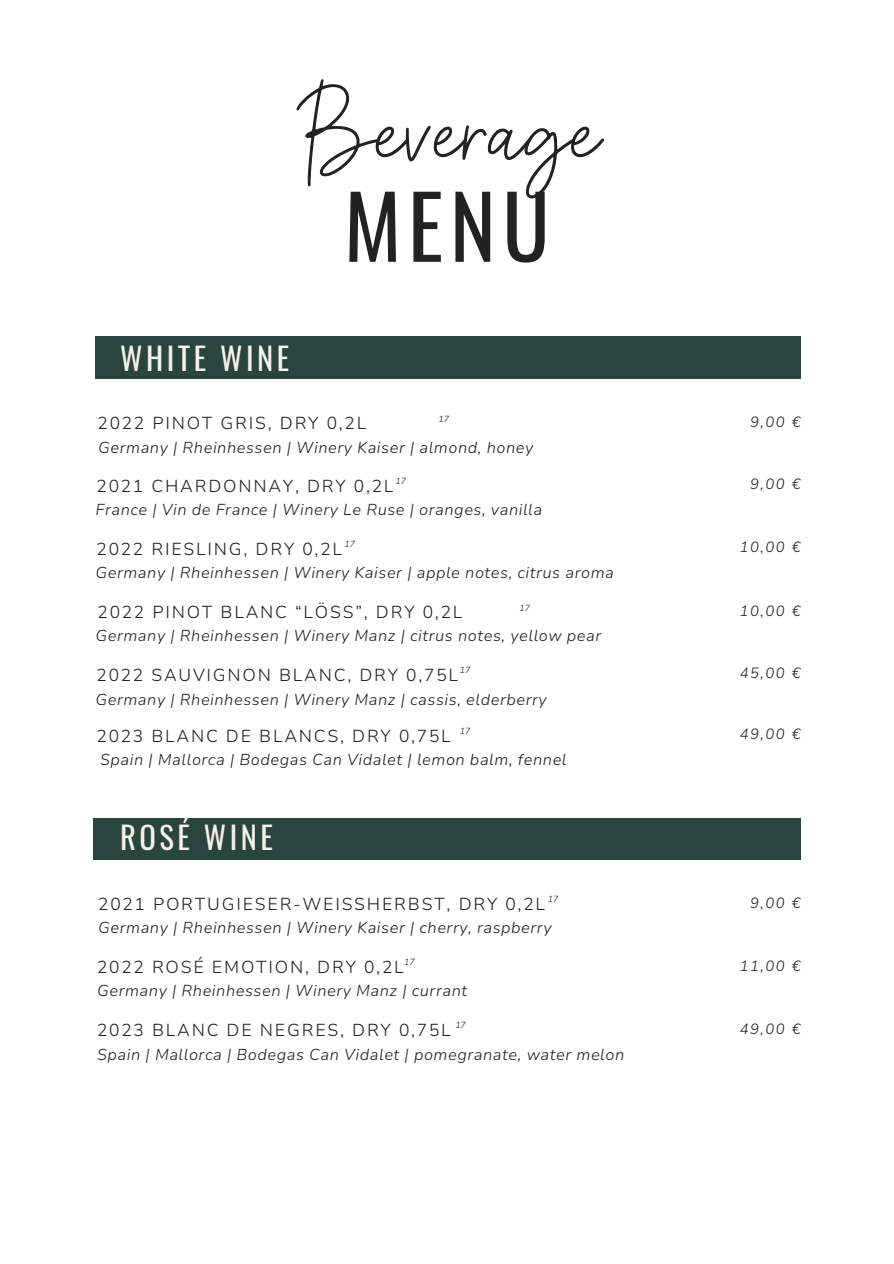
<style>
.page{position:relative;width:894px;height:1264px;background:#fff}
.page>*{position:absolute;margin:0;border:0;box-sizing:border-box;transform-origin:0 0}
.t1{font:90px "Olamitte";color:#222}
.t2{font:86.55px "Oswald";color:#222}
.t3{font:30.6px "Oswald";letter-spacing:.11em;color:#f4f0ea}
.t4{font:300 17.25px "Nunito Sans 10 pt";letter-spacing:.1em;color:#222}
.t5{font:italic 300 15.75px "Nunito Sans 10 pt";letter-spacing:.03em;color:#222}
.t6{font:italic 300 14.85px "Nunito Sans 10 pt";letter-spacing:.1em;color:#222}
.t7{font:italic 300 8.85px "Nunito Sans 10 pt";color:#222}
</style>
<div class="page">
<div style="left:95px;top:336px;width:705px;height:43px;background:#2a453e"></div>
<div style="left:93px;top:818px;width:707px;height:41px;background:#2a453e"></div>
<h1 class="t1" style="left:292px;top:69px;width:311px">Beverage</h1>
<h2 class="t2" style="left:344px;top:158px;width:207px">MENU</h2>
<h3 class="t3" style="left:120px;top:334px;width:170px">WHITE WINE</h3>
<h3 class="t7" style="left:438px;top:413px;width:12px">17</h3>
<p class="t4" style="left:97px;top:411px;width:270px">2022 PINOT GRIS, DRY 0,2L</p>
<h5 class="t5" style="left:98px;top:436px;width:436px">Germany | Rheinhessen | Winery Kaiser | almond, honey</h5>
<h4 class="t4" style="left:96px;top:474px;width:298px">2021 CHARDONNAY, DRY 0,2L</h4>
<p class="t5" style="left:95px;top:499px;width:448px">France | Vin de France | Winery Le Ruse | oranges, vanilla</p>
<h5 class="t4" style="left:96px;top:537px;width:247px">2022 RIESLING, DRY 0,2L</h5>
<h4 class="t5" style="left:95px;top:562px;width:520px">Germany | Rheinhessen | Winery Kaiser | apple notes, citrus aroma</h4>
<p class="t4" style="left:97px;top:600px;width:366px">2022 PINOT BLANC “LÖSS”, DRY 0,2L</p>
<h5 class="t5" style="left:95px;top:625px;width:507px">Germany | Rheinhessen | Winery Manz | citrus notes, yellow pear</h5>
<h4 class="t4" style="left:96px;top:664px;width:363px">2022 SAUVIGNON BLANC, DRY 0,75L</h4>
<p class="t5" style="left:95px;top:689px;width:452px">Germany | Rheinhessen | Winery Manz | cassis, elderberry</p>
<h5 class="t4" style="left:96px;top:724px;width:355px">2023 BLANC DE BLANCS, DRY 0,75L</h5>
<p class="t5" style="left:100px;top:749px;width:468px">Spain | Mallorca | Bodegas Can Vidalet | lemon balm, fennel</p>
<p class="t7" style="left:395px;top:475px;width:12px">17</p>
<p class="t7" style="left:344px;top:538px;width:12px">17</p>
<p class="t7" style="left:519px;top:602px;width:12px">17</p>
<p class="t7" style="left:459px;top:664px;width:12px">17</p>
<p class="t7" style="left:459px;top:725px;width:12px">17</p>
<h4 class="t6" style="left:750px;top:412px;width:52px">9,00 €</h4>
<p class="t6" style="left:750px;top:474px;width:52px">9,00 €</p>
<h5 class="t6" style="left:739px;top:537px;width:62px">10,00 €</h5>
<h4 class="t6" style="left:739px;top:601px;width:62px">10,00 €</h4>
<p class="t6" style="left:739px;top:663px;width:62px">45,00 €</p>
<h5 class="t6" style="left:739px;top:723px;width:62px">49,00 €</h5>
<h4 class="t3" style="left:120px;top:813px;width:154px">ROSÉ WINE</h4>
<p class="t7" style="left:547px;top:892px;width:12px">17</p>
<h5 class="t4" style="left:98px;top:892px;width:448px">2021 PORTUGIESER-WEISSHERBST, DRY 0,2L</h5>
<h4 class="t5" style="left:98px;top:917px;width:455px">Germany | Rheinhessen | Winery Kaiser | cherry, raspberry</h4>
<p class="t4" style="left:97px;top:955px;width:308px">2022 ROSÉ EMOTION, DRY 0,2L</p>
<h5 class="t5" style="left:97px;top:980px;width:371px">Germany | Rheinhessen | Winery Manz | currant</h5>
<h4 class="t7" style="left:404px;top:955px;width:12px">17</h4>
<h4 class="t6" style="left:750px;top:892px;width:52px">9,00 €</h4>
<p class="t6" style="left:739px;top:955px;width:62px">11,00 €</p>
<p class="t7" style="left:455px;top:1018px;width:12px">17</p>
<p class="t4" style="left:97px;top:1018px;width:355px">2023 BLANC DE NEGRES, DRY 0,75L</p>
<h5 class="t6" style="left:739px;top:1018px;width:62px">49,00 €</h5>
<p class="t5" style="left:97px;top:1043px;width:528px">Spain | Mallorca | Bodegas Can Vidalet | pomegranate, water melon</p>
</div>
